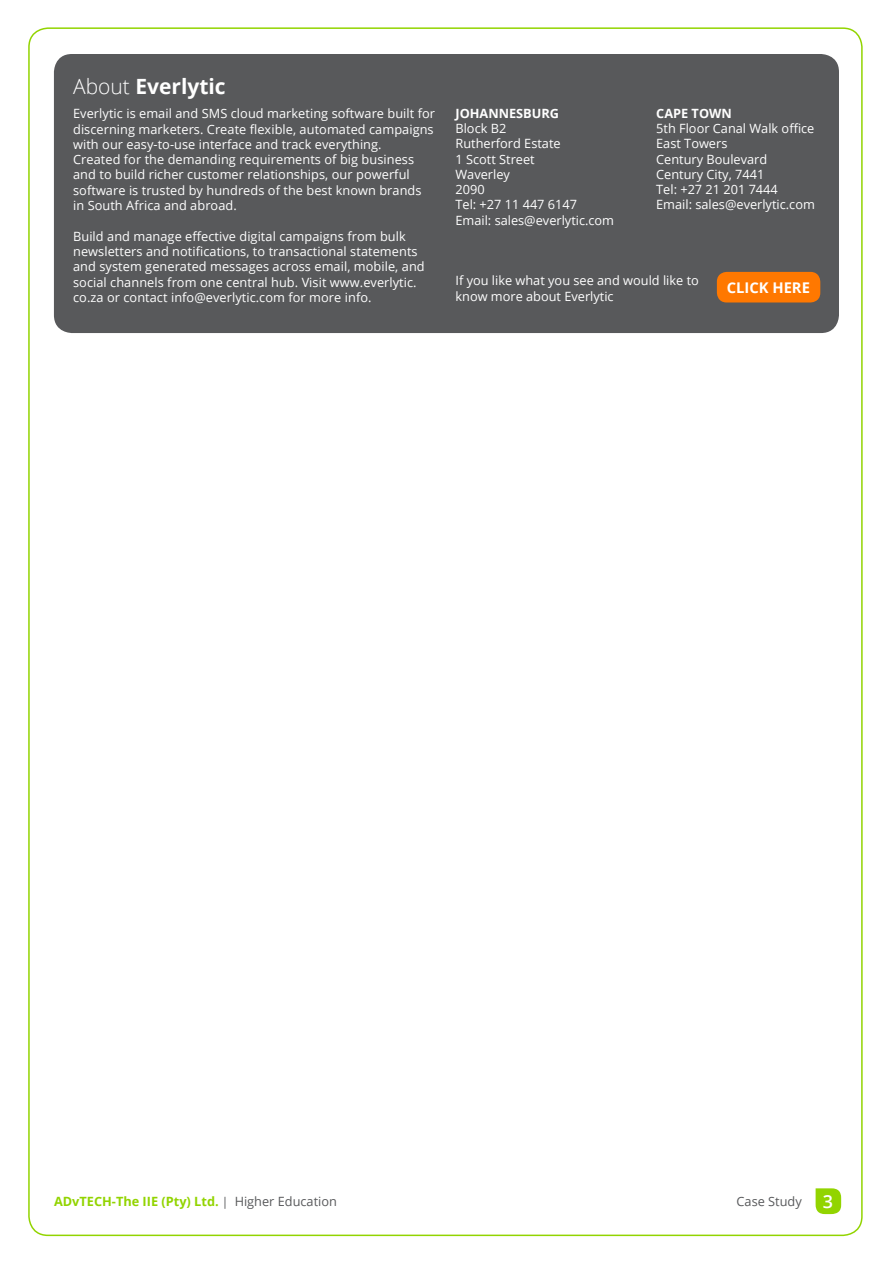
<style>
.page{position:relative;width:893px;height:1263px;background:#fff}
.page>*{position:absolute;margin:0;border:0;box-sizing:border-box;transform-origin:0 0}
.t1{font:700 21px "Open Sans";color:#fff}
.t2{font:700 14.7px "Open Sans";color:#fff}
.t3{font:12.75px/15.3px "Open Sans";letter-spacing:.005em;color:#fff}
.t4{font:700 12.75px "Open Sans";color:#92d400}
.t5{font:700 12.75px "Open Sans";color:#fff}
.t6{font:12.75px "Open Sans";color:#58595b}
.s1{font-weight:300}
.s2{font-weight:400;font-size:12px;color:#58595b}
.s3{font-weight:400;color:#58595b}
.s4{font-weight:600;font-size:18px;color:#fff}
</style>
<div class="page">
<div style="left:54px;top:54px;width:785px;height:279px;background:#58595b;border-radius:18px"></div>
<div style="left:717px;top:272px;width:103px;height:30px;background:#ff7800;border-radius:10px"></div>
<svg style="left:816px;top:1188px;width:25px;height:26px"></svg>
<h1 class="t1" style="left:73px;top:71px;width:154px"><span class="s1">About</span> Everlytic</h1>
<p class="t3" style="left:73px;top:106px;width:364px">Everlytic is email and SMS cloud marketing software built for discerning marketers. Create flexible, automated campaigns with our easy-to-use interface and track everything.<br>Created for the demanding requirements of big business and to build richer customer relationships, our powerful software is trusted by hundreds of the best known brands in South Africa and abroad.</p>
<p class="t3" style="left:73px;top:228px;width:353px">Build and manage effective digital campaigns from bulk newsletters and notifications, to transactional statements and system generated messages across email, mobile, and social channels from one central hub. Visit www.everlytic. co.za or contact info@everlytic.com for more info.</p>
<p class="t5" style="left:455px;top:104px;width:105px">JOHANNESBURG</p>
<p class="t3" style="left:455px;top:120px;width:160px">Block B2<br>Rutherford Estate<br>1 Scott Street<br>Waverley<br>2090<br>Tel: +27 11 447 6147<br>Email: sales@everlytic.com</p>
<p class="t5" style="left:656px;top:104px;width:77px">CAPE TOWN</p>
<p class="t3" style="left:656px;top:120px;width:160px">5th Floor Canal Walk office<br>East Towers<br>Century Boulevard<br>Century City, 7441<br>Tel: +27 21 201 7444<br>Email: sales@everlytic.com</p>
<p class="t3" style="left:455px;top:273px;width:245px">If you like what you see and would like to know more about Everlytic</p>
<p class="t2" style="left:727px;top:277px;width:85px">CLICK HERE</p>
<p class="t4" style="left:54px;top:1192px;width:284px">ADvTECH-The IIE (Pty) Ltd. <span class="s2">|</span> <span class="s3">Higher Education</span></p>
<p class="t6" style="left:737px;top:1193px;width:98px">Case Study <span class="s4">3</span></p>
</div>
